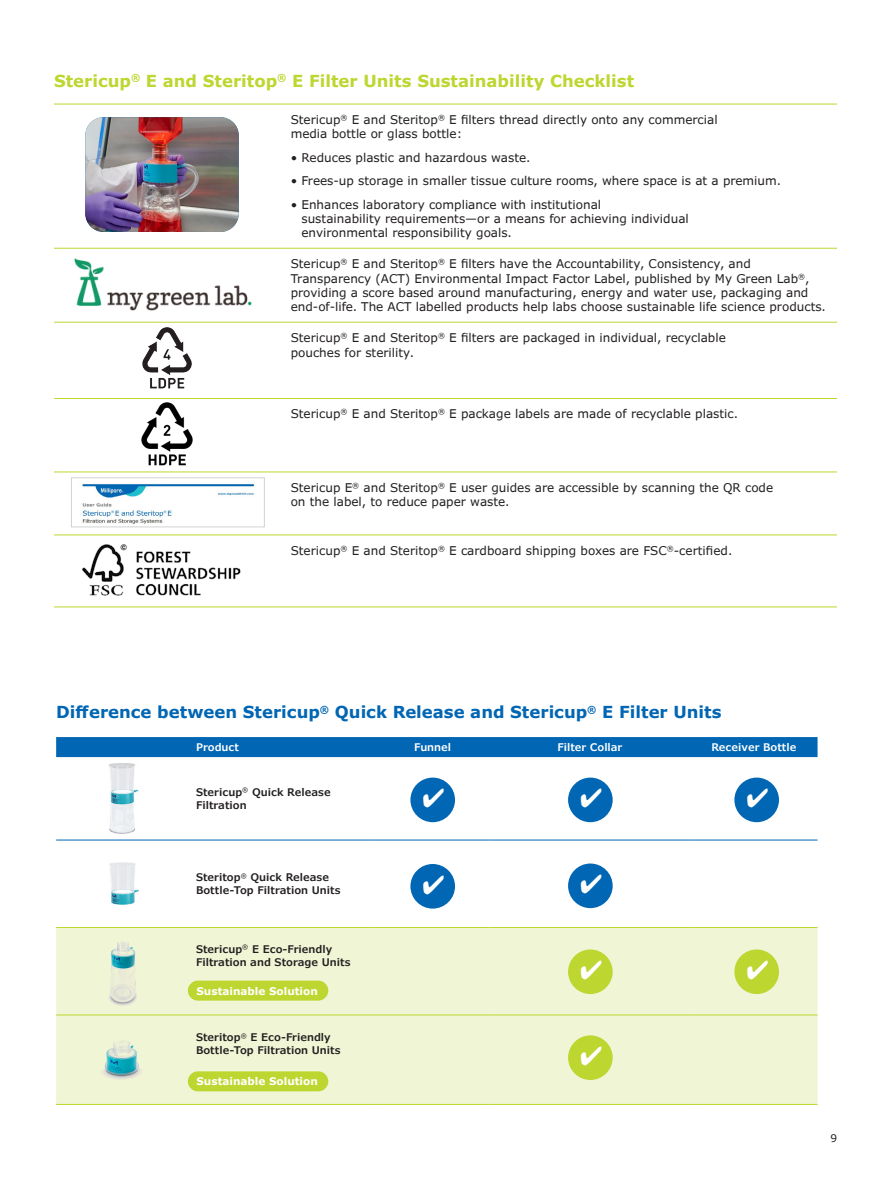
<style>
.page{position:relative;width:891px;height:1188px;background:#fff}
.page>*{position:absolute;margin:0;border:0;box-sizing:border-box;transform-origin:0 0}
.t1{font:700 16.5px "Verdana Pro";color:#0166b3}
.t2{font:700 16.5px "Verdana Pro";color:#bed630}
.t3{font:12px/14.4px "Verdana Pro";color:#231f20}
.t4{font:600 10.5px/12.6px "Verdana Pro";color:#231f20}
.t5{font:600 10.5px "Verdana Pro";color:#fff}
.t6{font:700 10.5px "Verdana Pro";color:#fff}
.t7{font:10.5px "Verdana Pro";color:#231f20}
</style>
<div class="page">
<hr style="left:54px;top:104px;width:226px;height:1px;background:#bed630">
<hr style="left:280px;top:104px;width:557px;height:1px;background:#bed630">
<hr style="left:54px;top:248px;width:226px;height:1px;background:#bed630">
<hr style="left:54px;top:322px;width:226px;height:1px;background:#bed630">
<hr style="left:54px;top:398px;width:226px;height:1px;background:#bed630">
<hr style="left:54px;top:472px;width:226px;height:1px;background:#bed630">
<hr style="left:54px;top:535px;width:226px;height:1px;background:#bed630">
<hr style="left:54px;top:607px;width:226px;height:1px;background:#bed630">
<hr style="left:280px;top:248px;width:557px;height:1px;background:#bed630">
<hr style="left:280px;top:322px;width:557px;height:1px;background:#bed630">
<hr style="left:280px;top:398px;width:557px;height:1px;background:#bed630">
<hr style="left:280px;top:472px;width:557px;height:1px;background:#bed630">
<hr style="left:280px;top:535px;width:557px;height:1px;background:#bed630">
<hr style="left:280px;top:607px;width:557px;height:1px;background:#bed630">
<img style="left:85px;top:117px;width:154px;height:115px">
<img style="left:62px;top:258px;width:202px;height:65px">
<img style="left:135px;top:321px;width:64px;height:151px">
<img style="left:82px;top:484px;width:173px;height:40px">
<div style="left:71px;top:477px;width:194px;height:50px;border:1px solid #d1d2d4"></div>
<img style="left:81px;top:544px;width:160px;height:52px">
<div style="left:56px;top:737px;width:762px;height:20px;background:#0166b3"></div>
<div style="left:56px;top:928px;width:762px;height:176px;background:#f0f5d5"></div>
<hr style="left:56px;top:840px;width:134px;height:1px;background:#0166b3">
<hr style="left:190px;top:840px;width:186px;height:1px;background:#0166b3">
<hr style="left:376px;top:840px;width:113px;height:1px;background:#0166b3">
<hr style="left:489px;top:840px;width:201px;height:1px;background:#0166b3">
<hr style="left:690px;top:840px;width:128px;height:1px;background:#0166b3">
<hr style="left:56px;top:927px;width:134px;height:1px;background:#bed630">
<hr style="left:190px;top:927px;width:186px;height:1px;background:#bed630">
<hr style="left:376px;top:927px;width:113px;height:1px;background:#bed630">
<hr style="left:489px;top:927px;width:201px;height:1px;background:#bed630">
<hr style="left:690px;top:927px;width:128px;height:1px;background:#bed630">
<hr style="left:56px;top:1015px;width:134px;height:1px;background:#bed630">
<hr style="left:56px;top:1104px;width:134px;height:1px;background:#bed630">
<hr style="left:190px;top:1015px;width:186px;height:1px;background:#bed630">
<hr style="left:376px;top:1015px;width:113px;height:1px;background:#bed630">
<hr style="left:190px;top:1104px;width:186px;height:1px;background:#bed630">
<hr style="left:376px;top:1104px;width:113px;height:1px;background:#bed630">
<hr style="left:489px;top:1015px;width:201px;height:1px;background:#bed630">
<hr style="left:690px;top:1015px;width:128px;height:1px;background:#bed630">
<hr style="left:489px;top:1104px;width:201px;height:1px;background:#bed630">
<hr style="left:690px;top:1104px;width:128px;height:1px;background:#bed630">
<img style="left:109px;top:763px;width:30px;height:71px">
<img style="left:109px;top:862px;width:30px;height:43px">
<img style="left:96px;top:933px;width:54px;height:76px">
<img style="left:99px;top:1036px;width:48px;height:47px">
<div style="left:410px;top:778px;width:45px;height:44px;background:#0166b3;border-radius:50%"></div>
<div style="left:410px;top:864px;width:45px;height:45px;background:#0166b3;border-radius:50%"></div>
<div style="left:734px;top:778px;width:45px;height:44px;background:#0166b3;border-radius:50%"></div>
<div style="left:568px;top:778px;width:45px;height:44px;background:#0166b3;border-radius:50%"></div>
<div style="left:568px;top:1035px;width:45px;height:45px;background:#bed630;border-radius:50%"></div>
<div style="left:568px;top:864px;width:45px;height:44px;background:#0166b3;border-radius:50%"></div>
<div style="left:568px;top:949px;width:45px;height:45px;background:#bed630;border-radius:50%"></div>
<div style="left:734px;top:949px;width:45px;height:45px;background:#bed630;border-radius:50%"></div>
<div style="left:188px;top:981px;width:140px;height:20px;background:#bed630;border-radius:10px"></div>
<div style="left:188px;top:1071px;width:140px;height:20px;background:#bed630;border-radius:10px"></div>
<h1 class="t2" style="left:54px;top:70px;width:582px">Stericup<sup>®</sup> E and Steritop<sup>®</sup> E Filter Units Sustainability Checklist</h1>
<p class="t3" style="left:291px;top:113px;width:428px">Stericup<sup>®</sup> E and Steritop<sup>®</sup> E filters thread directly onto any commercial media bottle or glass bottle:</p>
<p class="t3" style="left:291px;top:150px;width:241px">• Reduces plastic and hazardous waste.</p>
<p class="t3" style="left:291px;top:174px;width:492px">• Frees-up storage in smaller tissue culture rooms, where space is at a premium.</p>
<p class="t3" style="left:301px;top:197px;width:389px;text-indent:-11px">• Enhances laboratory compliance with institutional<br>sustainability requirements—or a means for achieving individual environmental responsibility goals.</p>
<p class="t3" style="left:291px;top:257px;width:537px">Stericup<sup>®</sup> E and Steritop<sup>®</sup> E filters have the Accountability, Consistency, and Transparency (ACT) Environmental Impact Factor Label, published by My Green Lab<sup>®</sup>, providing a score based around manufacturing, energy and water use, packaging and end-of-life. The ACT labelled products help labs choose sustainable life science products.</p>
<p class="t3" style="left:291px;top:331px;width:437px">Stericup<sup>®</sup> E and Steritop<sup>®</sup> E filters are packaged in individual, recyclable pouches for sterility.</p>
<p class="t3" style="left:291px;top:407px;width:449px">Stericup<sup>®</sup> E and Steritop<sup>®</sup> E package labels are made of recyclable plastic.</p>
<p class="t3" style="left:291px;top:481px;width:484px">Stericup E<sup>®</sup> and Steritop<sup>®</sup> E user guides are accessible by scanning the QR code on the label, to reduce paper waste.</p>
<p class="t3" style="left:291px;top:544px;width:443px">Stericup<sup>®</sup> E and Steritop<sup>®</sup> E cardboard shipping boxes are FSC<sup>®</sup>-certified.</p>
<h1 class="t1" style="left:56px;top:702px;width:667px">Difference between Stericup<sup>®</sup> Quick Release and Stericup<sup>®</sup> E Filter Units</h1>
<p class="t5" style="left:196px;top:741px;width:45px">Product</p>
<p class="t5" style="left:414px;top:741px;width:39px">Funnel</p>
<p class="t5" style="left:557px;top:741px;width:67px">Filter Collar</p>
<p class="t5" style="left:711px;top:741px;width:87px">Receiver Bottle</p>
<p class="t4" style="left:196px;top:786px;width:136px">Stericup<sup>®</sup> Quick Release<br>Filtration</p>
<p class="t4" style="left:196px;top:871px;width:146px">Steritop<sup>®</sup> Quick Release<br>Bottle-Top Filtration Units</p>
<p class="t4" style="left:196px;top:943px;width:156px">Stericup<sup>®</sup> E Eco-Friendly<br>Filtration and Storage Units</p>
<p class="t6" style="left:197px;top:984px;width:123px">Sustainable Solution</p>
<p class="t4" style="left:196px;top:1031px;width:146px">Steritop<sup>®</sup> E Eco-Friendly<br>Bottle-Top Filtration Units</p>
<p class="t6" style="left:197px;top:1075px;width:123px">Sustainable Solution</p>
<p class="t7" style="left:830px;top:1131px;width:8px">9</p>
</div>
